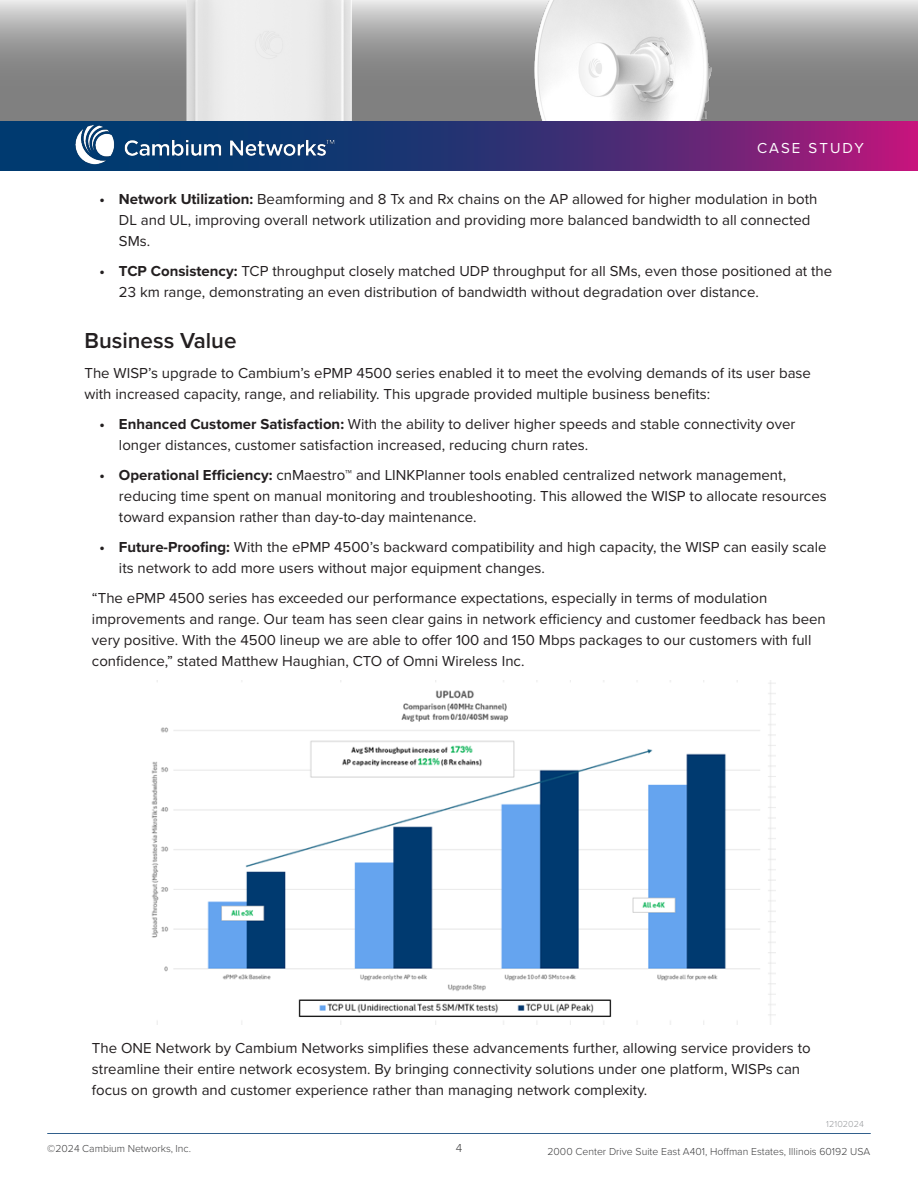
<style>
.page{position:relative;width:918px;height:1188px;background:#fff}
.page>*{position:absolute;margin:0;border:0;box-sizing:border-box;transform-origin:0 0}
.Body_copy{font:600 22.5px "Proxima Nova";color:#231f20}
.Body_copy-2{font:15px/21px "Proxima Nova";color:#231f20}
.t1{font:15px "Proxima Nova";letter-spacing:.135em;color:#fff}
.t2{font:300 12px "Proxima Nova";color:#3e3e3f}
.t3{font:300 10.5px "Proxima Nova";color:#3e3e3f}
.t4{font:300 9px "Proxima Nova";letter-spacing:.01em;color:#97999c}
.s1{font-weight:700}
</style>
<div class="page">
<hr style="left:47px;top:1134px;width:824px;height:1px;background:#003a70">
<svg style="left:0;top:121px;width:918px;height:50px;background:#4c2b74"></svg>
<img style="left:51px;top:124px;width:288px;height:43px">
<img style="left:151px;top:680px;width:625px;height:345px">
<svg style="left:459px;top:0;width:459px;height:121px;background:#999"></svg>
<img style="left:473px;top:0;width:299px;height:121px">
<img style="left:0;top:0;width:459px;height:121px">
<p class="t1" style="left:757px;top:137px;width:108px">CASE STUDY</p>
<p class="Body_copy-2" style="left:119px;top:188px;width:700px;text-indent:-20px"><span class="s1">• Network Utilization:</span> Beamforming and 8 Tx and Rx chains on the AP allowed for higher modulation in both<br>DL and UL, improving overall network utilization and providing more balanced bandwidth to all connected<br>SMs.</p>
<p class="Body_copy-2" style="left:119px;top:260px;width:715px;text-indent:-20px"><span class="s1">• TCP Consistency:</span> TCP throughput closely matched UDP throughput for all SMs, even those positioned at the<br>23 km range, demonstrating an even distribution of bandwidth without degradation over distance.</p>
<p class="Body_copy" style="left:84px;top:324px;width:154px">Business Value</p>
<p class="Body_copy-2" style="left:84px;top:362px;width:728px">The WISP’s upgrade to Cambium’s ePMP 4500 series enabled it to meet the evolving demands of its user base with increased capacity, range, and reliability. This upgrade provided multiple business benefits:</p>
<p class="Body_copy-2" style="left:119px;top:413px;width:678px;text-indent:-20px"><span class="s1">• Enhanced Customer Satisfaction:</span> With the ability to deliver higher speeds and stable connectivity over longer distances, customer satisfaction increased, reducing churn rates.</p>
<p class="Body_copy-2" style="left:119px;top:464px;width:709px;text-indent:-20px"><span class="s1">• Operational Efficiency:</span> cnMaestro™ and LINKPlanner tools enabled centralized network management, reducing time spent on manual monitoring and troubleshooting. This allowed the WISP to allocate resources toward expansion rather than day-to-day maintenance.</p>
<p class="Body_copy-2" style="left:119px;top:536px;width:709px;text-indent:-20px"><span class="s1">• Future-Proofing:</span> With the ePMP 4500’s backward compatibility and high capacity, the WISP can easily scale its network to add more users without major equipment changes.</p>
<p class="Body_copy-2" style="left:92px;top:587px;width:735px">“The ePMP 4500 series has exceeded our performance expectations, especially in terms of modulation improvements and range. Our team has seen clear gains in network efficiency and customer feedback has been very positive. With the 4500 lineup we are able to offer 100 and 150 Mbps packages to our customers with full confidence,” stated Matthew Haughian, CTO of Omni Wireless Inc.</p>
<p class="Body_copy-2" style="left:92px;top:1037px;width:720px">The ONE Network by Cambium Networks simplifies these advancements further, allowing service providers to streamline their entire network ecosystem. By bringing connectivity solutions under one platform, WISPs can focus on growth and customer experience rather than managing network complexity.</p>
<p class="t3" style="left:47px;top:1140px;width:145px">©2024 Cambium Networks, Inc.</p>
<p class="t2" style="left:456px;top:1139px;width:8px">4</p>
<p class="t4" style="left:826px;top:1117px;width:39px">12102024</p>
<p class="t3" style="left:547px;top:1144px;width:324px">2000 Center Drive Suite East A401, Hoffman Estates, Illinois 60192 USA</p>
</div>
